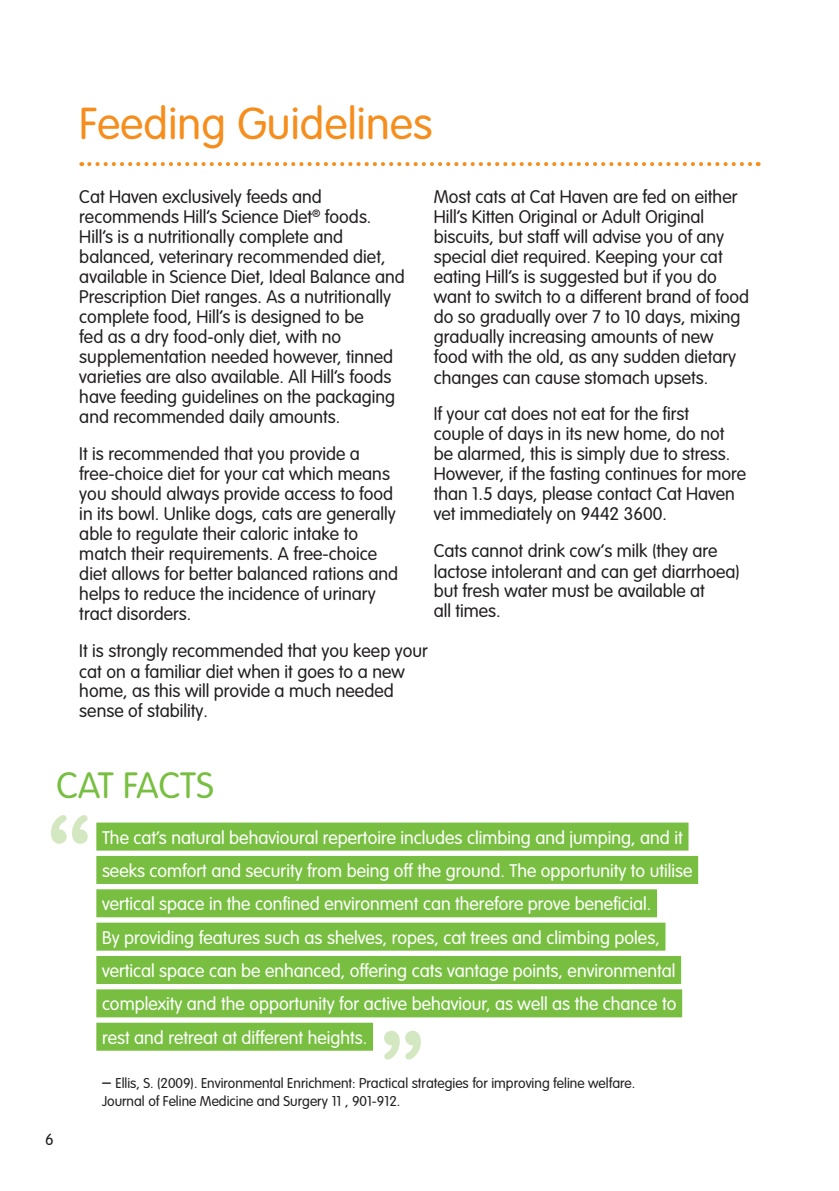
<style>
.page{position:relative;width:839px;height:1191px;background:#fff}
.page>*{position:absolute;margin:0;border:0;box-sizing:border-box;transform-origin:0 0}
.t1{font:300 44px "VAG Rounded";letter-spacing:.005em;color:#f68e1e}
.t2{font:300 36px "VAG Rounded";letter-spacing:.005em;color:#78bf41}
.t3{font:300 18px/20px "VAG Rounded";color:#231f20}
.t4{font:300 18px/33.4px "VAG Rounded";color:#fff}
.t5{font:300 16px "VAG Rounded";color:#231f20}
.t6{font:300 14px/18px "VAG Rounded";color:#231f20}
.s1{font-size:18px}
</style>
<div class="page">
<svg style="left:89px;top:162px;width:670px;height:4px"></svg>
<div style="left:96px;top:822px;width:592px;height:28px;background:#78bf41"></div>
<div style="left:96px;top:856px;width:602px;height:28px;background:#78bf41"></div>
<div style="left:96px;top:889px;width:561px;height:28px;background:#78bf41"></div>
<div style="left:96px;top:922px;width:569px;height:28px;background:#78bf41"></div>
<div style="left:96px;top:956px;width:585px;height:28px;background:#78bf41"></div>
<div style="left:96px;top:989px;width:586px;height:28px;background:#78bf41"></div>
<div style="left:96px;top:1022px;width:277px;height:28px;background:#78bf41"></div>
<svg style="left:384px;top:1030px;width:37px;height:29px"></svg>
<svg style="left:51px;top:815px;width:37px;height:28px"></svg>
<h1 class="t1" style="left:79px;top:99px;width:355px">Feeding Guidelines</h1>
<p class="t3" style="left:434px;top:187px;width:317px">Most cats at Cat Haven are fed on either Hill’s Kitten Original or Adult Original biscuits, but staff will advise you of any special diet required. Keeping your cat eating Hill’s is suggested but if you do want to switch to a different brand of food do so gradually over 7 to 10 days, mixing gradually increasing amounts of new food with the old, as any sudden dietary changes can cause stomach upsets.</p>
<p class="t3" style="left:434px;top:404px;width:314px">If your cat does not eat for the first<br>couple of days in its new home, do not be alarmed, this is simply due to stress.<br>However, if the fasting continues for more than 1.5 days, please contact Cat Haven vet immediately on 9442 3600.</p>
<p class="t3" style="left:434px;top:541px;width:308px">Cats cannot drink cow’s milk (they are lactose intolerant and can get diarrhoea) but fresh water must be available at<br>all times.</p>
<p class="t3" style="left:79px;top:187px;width:327px">Cat Haven exclusively feeds and recommends Hill’s Science Diet<sup>®</sup> foods.<br>Hill’s is a nutritionally complete and balanced, veterinary recommended diet, available in Science Diet, Ideal Balance and Prescription Diet ranges. As a nutritionally complete food, Hill’s is designed to be<br>fed as a dry food-only diet, with no supplementation needed however, tinned varieties are also available. All Hill’s foods have feeding guidelines on the packaging and recommended daily amounts.</p>
<p class="t3" style="left:79px;top:444px;width:320px">It is recommended that you provide a free-choice diet for your cat which means you should always provide access to food in its bowl. Unlike dogs, cats are generally able to regulate their caloric intake to match their requirements. A free-choice diet allows for better balanced rations and helps to reduce the incidence of urinary tract disorders.</p>
<p class="t3" style="left:79px;top:641px;width:350px">It is strongly recommended that you keep your cat on a familiar diet when it goes to a new home, as this will provide a much needed sense of stability.</p>
<h2 class="t2" style="left:57px;top:765px;width:159px">CAT FACTS</h2>
<p class="t4" style="left:102px;top:820px;width:592px">The cat’s natural behavioural repertoire includes climbing and jumping, and it seeks comfort and security from being off the ground. The opportunity to utilise vertical space in the confined environment can therefore prove beneficial.<br>By providing features such as shelves, ropes, cat trees and climbing poles, vertical space can be enhanced, offering cats vantage points, environmental complexity and the opportunity for active behaviour, as well as the chance to rest and retreat at different heights.</p>
<p class="t6" style="left:102px;top:1074px;width:535px"><span class="s1">–</span> Ellis, S. (2009). Environmental Enrichment: Practical strategies for improving feline welfare.<br>Journal of Feline Medicine and Surgery 11 , 901-912.</p>
<p class="t5" style="left:45px;top:1130px;width:10px">6</p>
</div>
